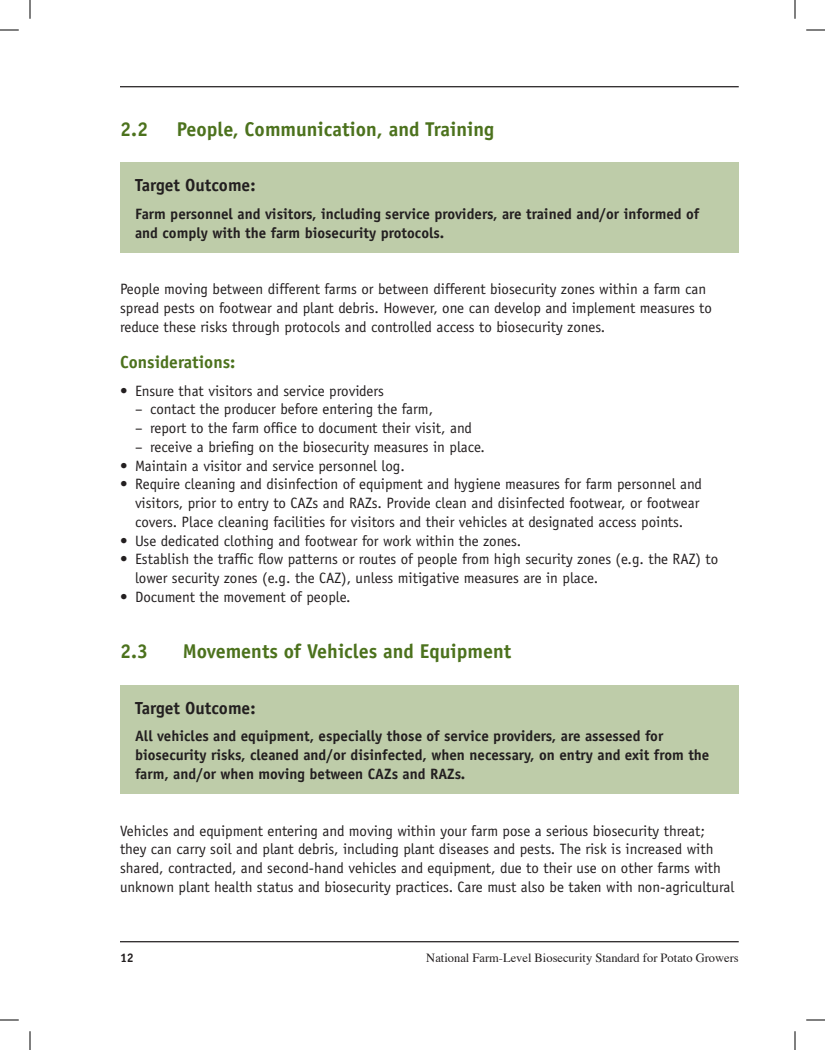
<style>
.page{position:relative;width:825px;height:1050px;background:#fff}
.page>*{position:absolute;margin:0;border:0;box-sizing:border-box;transform-origin:0 0}
.t1{font:700 20px "Officina Sans";color:#4c721d}
.t2{font:700 17.5px "Officina Sans";color:#231f20}
.t3{font:700 17.5px "Officina Sans";color:#4c721d}
.t4{font:15px/18.8px "Officina Sans";color:#231f20}
.t5{font:700 15px/18.8px "Officina Sans";color:#231f20}
.t6{font:12.5px "Times";color:#231f20}
.t7{font:700 12.5px "Officina Sans";color:#231f20}
</style>
<div class="page">
<hr style="left:120px;top:941px;width:619px;height:1px;background:#231f20">
<hr style="left:120px;top:86px;width:619px;height:1px;background:#231f20">
<div style="left:120px;top:162px;width:619px;height:91px;background:#becca9"></div>
<div style="left:120px;top:685px;width:619px;height:109px;background:#becca9"></div>
<svg style="left:0;top:29px;width:19px;height:2px"></svg>
<svg style="left:806px;top:29px;width:19px;height:2px"></svg>
<svg style="left:0;top:1019px;width:19px;height:2px"></svg>
<svg style="left:806px;top:1019px;width:19px;height:2px"></svg>
<svg style="left:29px;top:0;width:2px;height:19px"></svg>
<svg style="left:29px;top:1031px;width:2px;height:19px"></svg>
<svg style="left:794px;top:0;width:2px;height:19px"></svg>
<svg style="left:794px;top:1031px;width:2px;height:19px"></svg>
<h1 class="t1" style="left:120px;top:116px;width:30px">2.2</h1>
<h1 class="t1" style="left:177px;top:116px;width:319px">People, Communication, and Training</h1>
<p class="t2" style="left:135px;top:174px;width:122px">Target Outcome:</p>
<p class="t5" style="left:135px;top:204px;width:566px">Farm personnel and visitors, including service providers, are trained and/or informed of and comply with the farm biosecurity protocols.</p>
<p class="t4" style="left:120px;top:280px;width:594px">People moving between different farms or between different biosecurity zones within a farm can spread pests on footwear and plant debris. However, one can develop and implement measures to reduce these risks through protocols and controlled access to biosecurity zones.</p>
<p class="t3" style="left:120px;top:351px;width:117px">Considerations:</p>
<p class="t4" style="left:120px;top:381px;width:265px">• Ensure that visitors and service providers</p>
<p class="t4" style="left:135px;top:400px;width:300px">– contact the producer before entering the farm,</p>
<p class="t4" style="left:135px;top:419px;width:339px">– report to the farm office to document their visit, and</p>
<p class="t4" style="left:135px;top:438px;width:352px">– receive a briefing on the biosecurity measures in place.</p>
<p class="t4" style="left:120px;top:456px;width:286px">• Maintain a visitor and service personnel log.</p>
<p class="t4" style="left:135px;top:475px;width:569px;text-indent:-15px">• Require cleaning and disinfection of equipment and hygiene measures for farm personnel and visitors, prior to entry to CAZs and RAZs. Provide clean and disinfected footwear, or footwear covers. Place cleaning facilities for visitors and their vehicles at designated access points.</p>
<p class="t4" style="left:120px;top:531px;width:403px">• Use dedicated clothing and footwear for work within the zones.</p>
<p class="t4" style="left:135px;top:550px;width:585px;text-indent:-15px">• Establish the traffic flow patterns or routes of people from high security zones (e.g. the RAZ) to lower security zones (e.g. the CAZ), unless mitigative measures are in place.</p>
<p class="t4" style="left:120px;top:588px;width:232px">• Document the movement of people.</p>
<h1 class="t1" style="left:120px;top:639px;width:30px">2.3</h1>
<h1 class="t1" style="left:183px;top:639px;width:330px">Movements of Vehicles and Equipment</h1>
<p class="t2" style="left:135px;top:697px;width:122px">Target Outcome:</p>
<p class="t5" style="left:135px;top:727px;width:576px">All vehicles and equipment, especially those of service providers, are assessed for biosecurity risks, cleaned and/or disinfected, when necessary, on entry and exit from the farm, and/or when moving between CAZs and RAZs.</p>
<p class="t4" style="left:120px;top:821px;width:616px">Vehicles and equipment entering and moving within your farm pose a serious biosecurity threat; they can carry soil and plant debris, including plant diseases and pests. The risk is increased with shared, contracted, and second-hand vehicles and equipment, due to their use on other farms with unknown plant health status and biosecurity practices. Care must also be taken with non-agricultural</p>
<p class="t7" style="left:120px;top:950px;width:15px">12</p>
<p class="t6" style="left:426px;top:946px;width:314px">National Farm-Level Biosecurity Standard for Potato Growers</p>
</div>
